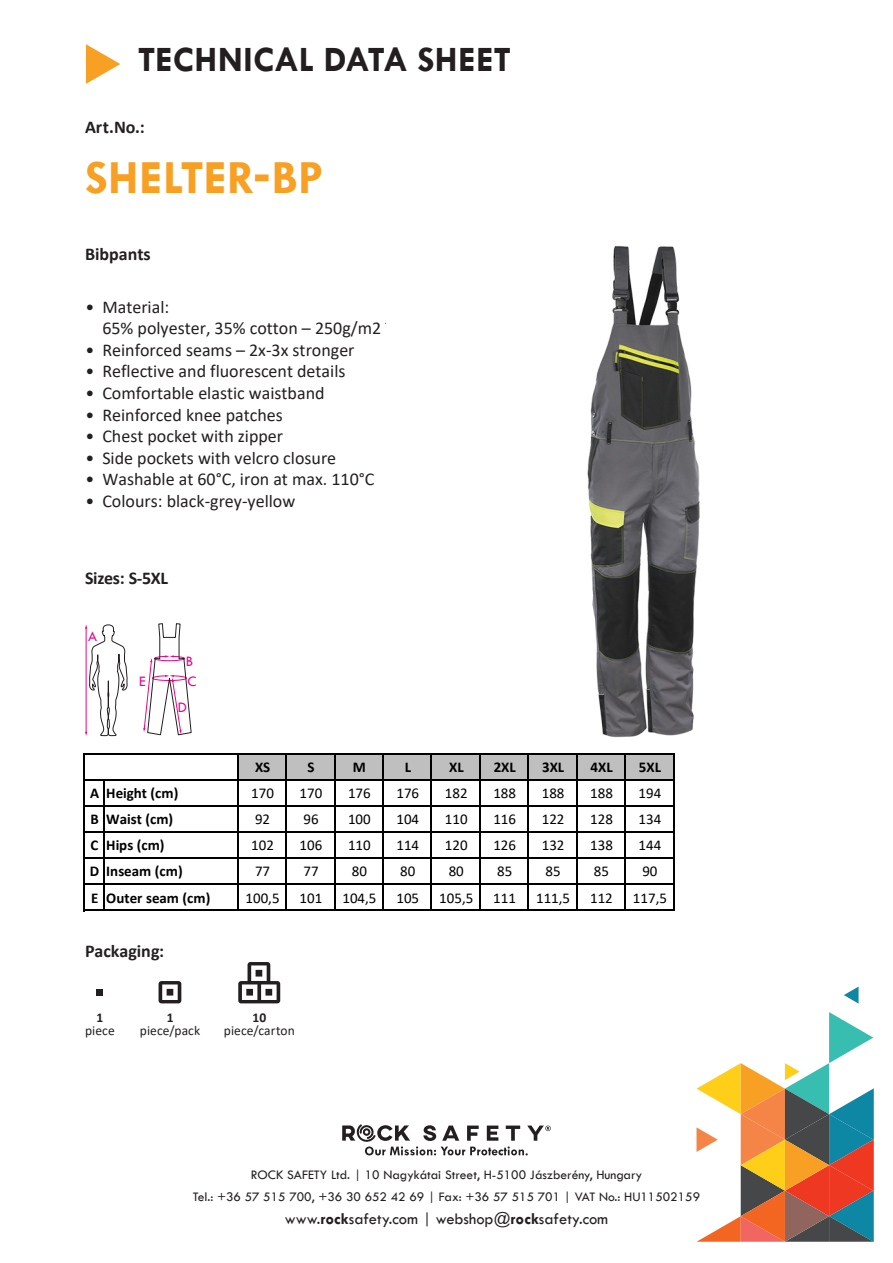
<style>
.page{position:relative;width:893px;height:1263px;background:#fff}
.page>*{position:absolute;margin:0;border:0;box-sizing:border-box;transform-origin:0 0}
.t1{font:700 48px "Tw Cen";letter-spacing:.01em;color:#f8a024}
.t2{font:700 36px "Tw Cen";letter-spacing:.005em;color:#231f20}
.t3{font:18px/21.6px "Calibri";color:#231f20}
.t4{font:700 18px "Calibri";color:#231f20}
.t5{font:700 18px "Calibri";letter-spacing:-.02em;color:#231f20}
.t6{font:16.5px "Tw Cen";color:#231f20}
.t7{font:15px "Calibri";color:#000}
.t8{font:700 15px "Calibri";color:#000}
.t9{font:15px/19.6px "Tw Cen";color:#ed028c}
.t10{font:13.5px/22.5px "Tw Cen";color:#231f20;text-align:center}
.t11{font:13.5px "Calibri";letter-spacing:.01em;color:#231f20}
.t12{font:700 13.5px "Calibri";color:#231f20}
.s1{font-weight:700}
</style>
<div class="page">
<svg style="left:844px;top:987px;width:14px;height:16px"></svg>
<svg style="left:696px;top:1012px;width:177px;height:230px"></svg>
<svg style="left:342px;top:1124px;width:209px;height:31px"></svg>
<svg style="left:86px;top:44px;width:34px;height:40px"></svg>
<div style="left:96px;top:989px;width:7px;height:6px;background:#231f20"></div>
<svg style="left:159px;top:981px;width:22px;height:22px"></svg>
<svg style="left:238px;top:962px;width:42px;height:41px"></svg>
<img style="left:587px;top:245px;width:113px;height:493px">
<svg style="left:85px;top:624px;width:43px;height:113px"></svg>
<svg style="left:143px;top:623px;width:49px;height:113px"></svg>
<div style="left:238px;top:754px;width:436px;height:26px;background:#bfbfbf"></div>
<hr style="left:84px;top:753px;width:1px;height:158px;background:#000">
<hr style="left:237px;top:754px;width:1px;height:157px;background:#000">
<hr style="left:285px;top:754px;width:2px;height:157px;background:#000">
<hr style="left:334px;top:754px;width:1px;height:157px;background:#000">
<hr style="left:382px;top:754px;width:2px;height:157px;background:#000">
<hr style="left:431px;top:754px;width:1px;height:157px;background:#000">
<hr style="left:479px;top:754px;width:2px;height:157px;background:#000">
<hr style="left:528px;top:754px;width:1px;height:157px;background:#000">
<hr style="left:576px;top:754px;width:1px;height:157px;background:#000">
<hr style="left:624px;top:754px;width:2px;height:157px;background:#000">
<hr style="left:673px;top:754px;width:1px;height:157px;background:#000">
<hr style="left:103px;top:781px;width:1px;height:130px;background:#000">
<hr style="left:85px;top:753px;width:589px;height:1px;background:#000">
<hr style="left:85px;top:779px;width:589px;height:2px;background:#000">
<hr style="left:85px;top:805px;width:589px;height:2px;background:#000">
<hr style="left:85px;top:831px;width:589px;height:2px;background:#000">
<hr style="left:85px;top:857px;width:589px;height:2px;background:#000">
<hr style="left:85px;top:884px;width:589px;height:1px;background:#000">
<hr style="left:85px;top:910px;width:589px;height:1px;background:#000">
<h2 class="t2" style="left:138px;top:38px;width:374px">TECHNICAL DATA SHEET</h2>
<p class="t4" style="left:85px;top:114px;width:61px">Art.No.:</p>
<h1 class="t1" style="left:85px;top:149px;width:240px">SHELTER-BP</h1>
<p class="t4" style="left:85px;top:241px;width:67px">Bibpants</p>
<p class="t3" style="left:102px;top:295px;width:319px;text-indent:-17px">• Material:<br>65% polyester, 35% cotton – 250g/m2 Twill</p>
<p class="t3" style="left:85px;top:339px;width:271px">• Reinforced seams – 2x-3x stronger</p>
<p class="t3" style="left:85px;top:360px;width:262px">• Reflective and fluorescent details</p>
<p class="t3" style="left:85px;top:382px;width:241px">• Comfortable elastic waistband</p>
<p class="t3" style="left:85px;top:403px;width:199px">• Reinforced knee patches</p>
<p class="t3" style="left:85px;top:425px;width:199px">• Chest pocket with zipper</p>
<p class="t3" style="left:85px;top:447px;width:252px">• Side pockets with velcro closure</p>
<p class="t3" style="left:85px;top:468px;width:291px">• Washable at 60°C, iron at max. 110°C</p>
<p class="t3" style="left:85px;top:490px;width:211px">• Colours: black-grey-yellow</p>
<p class="t5" style="left:85px;top:565px;width:85px">Sizes: S-5XL</p>
<p class="t9" style="left:88px;top:626px;width:11px">A</p>
<p class="t9" style="left:139px;top:671px;width:8px">E</p>
<p class="t9" style="left:186px;top:651px;width:12px">B<br>C</p>
<p class="t9" style="left:178px;top:698px;width:11px">D</p>
<p class="t8" style="left:255px;top:756px;width:17px">XS</p>
<p class="t8" style="left:308px;top:756px;width:9px">S</p>
<p class="t8" style="left:353px;top:756px;width:15px">M</p>
<p class="t8" style="left:405px;top:756px;width:8px">L</p>
<p class="t8" style="left:449px;top:756px;width:16px">XL</p>
<p class="t8" style="left:494px;top:756px;width:24px">2XL</p>
<p class="t8" style="left:542px;top:756px;width:24px">3XL</p>
<p class="t8" style="left:591px;top:756px;width:24px">4XL</p>
<p class="t8" style="left:639px;top:756px;width:24px">5XL</p>
<p class="t8" style="left:90px;top:782px;width:90px">A Height (cm)</p>
<p class="t7" style="left:251px;top:783px;width:24px">170</p>
<p class="t7" style="left:300px;top:783px;width:24px">170</p>
<p class="t7" style="left:348px;top:783px;width:24px">176</p>
<p class="t7" style="left:396px;top:783px;width:24px">176</p>
<p class="t7" style="left:445px;top:783px;width:24px">182</p>
<p class="t7" style="left:493px;top:783px;width:24px">188</p>
<p class="t7" style="left:542px;top:783px;width:24px">188</p>
<p class="t7" style="left:590px;top:783px;width:24px">188</p>
<p class="t7" style="left:639px;top:783px;width:24px">194</p>
<p class="t8" style="left:90px;top:809px;width:84px">B Waist (cm)</p>
<p class="t7" style="left:255px;top:809px;width:17px">92</p>
<p class="t7" style="left:303px;top:809px;width:17px">96</p>
<p class="t7" style="left:348px;top:809px;width:24px">100</p>
<p class="t7" style="left:396px;top:809px;width:24px">104</p>
<p class="t7" style="left:445px;top:809px;width:24px">110</p>
<p class="t7" style="left:493px;top:809px;width:24px">116</p>
<p class="t7" style="left:542px;top:809px;width:24px">122</p>
<p class="t7" style="left:590px;top:809px;width:24px">128</p>
<p class="t7" style="left:639px;top:809px;width:24px">134</p>
<p class="t8" style="left:91px;top:835px;width:75px">C Hips (cm)</p>
<p class="t7" style="left:251px;top:835px;width:24px">102</p>
<p class="t7" style="left:300px;top:835px;width:24px">106</p>
<p class="t7" style="left:348px;top:835px;width:24px">110</p>
<p class="t7" style="left:396px;top:835px;width:24px">114</p>
<p class="t7" style="left:445px;top:835px;width:24px">120</p>
<p class="t7" style="left:493px;top:835px;width:24px">126</p>
<p class="t7" style="left:542px;top:835px;width:24px">132</p>
<p class="t7" style="left:590px;top:835px;width:24px">138</p>
<p class="t7" style="left:639px;top:835px;width:24px">144</p>
<p class="t8" style="left:90px;top:861px;width:94px">D Inseam (cm)</p>
<p class="t7" style="left:255px;top:861px;width:17px">77</p>
<p class="t7" style="left:303px;top:861px;width:17px">77</p>
<p class="t7" style="left:352px;top:861px;width:17px">80</p>
<p class="t7" style="left:400px;top:861px;width:17px">80</p>
<p class="t7" style="left:449px;top:861px;width:17px">80</p>
<p class="t7" style="left:497px;top:861px;width:17px">85</p>
<p class="t7" style="left:546px;top:861px;width:17px">85</p>
<p class="t7" style="left:594px;top:861px;width:17px">85</p>
<p class="t7" style="left:642px;top:861px;width:17px">90</p>
<p class="t8" style="left:91px;top:887px;width:121px">E Outer seam (cm)</p>
<p class="t7" style="left:246px;top:887px;width:36px">100,5</p>
<p class="t7" style="left:300px;top:887px;width:24px">101</p>
<p class="t7" style="left:342px;top:887px;width:36px">104,5</p>
<p class="t7" style="left:396px;top:887px;width:24px">105</p>
<p class="t7" style="left:439px;top:887px;width:36px">105,5</p>
<p class="t7" style="left:493px;top:887px;width:24px">111</p>
<p class="t7" style="left:536px;top:887px;width:36px">111,5</p>
<p class="t7" style="left:590px;top:887px;width:24px">112</p>
<p class="t7" style="left:633px;top:887px;width:36px">117,5</p>
<p class="t4" style="left:85px;top:939px;width:81px">Packaging:</p>
<p class="t12" style="left:97px;top:1008px;width:8px">1</p>
<p class="t12" style="left:167px;top:1008px;width:8px">1</p>
<p class="t12" style="left:253px;top:1008px;width:15px">10</p>
<p class="t11" style="left:85px;top:1021px;width:31px">piece</p>
<p class="t11" style="left:140px;top:1021px;width:62px">piece/pack</p>
<p class="t11" style="left:224px;top:1021px;width:73px">piece/carton</p>
<p class="t10" style="left:193px;top:1163px;width:509px">ROCK SAFETY Ltd. | 10 Nagykátai Street, H-5100 Jászberény, Hungary<br>Tel.: +36 57 515 700, +36 30 652 42 69 | Fax: +36 57 515 701 | VAT No.: HU11502159</p>
<p class="t6" style="left:285px;top:1208px;width:325px">www.<span class="s1">rock</span>safety.com | webshop@<span class="s1">rock</span>safety.com</p>
</div>
